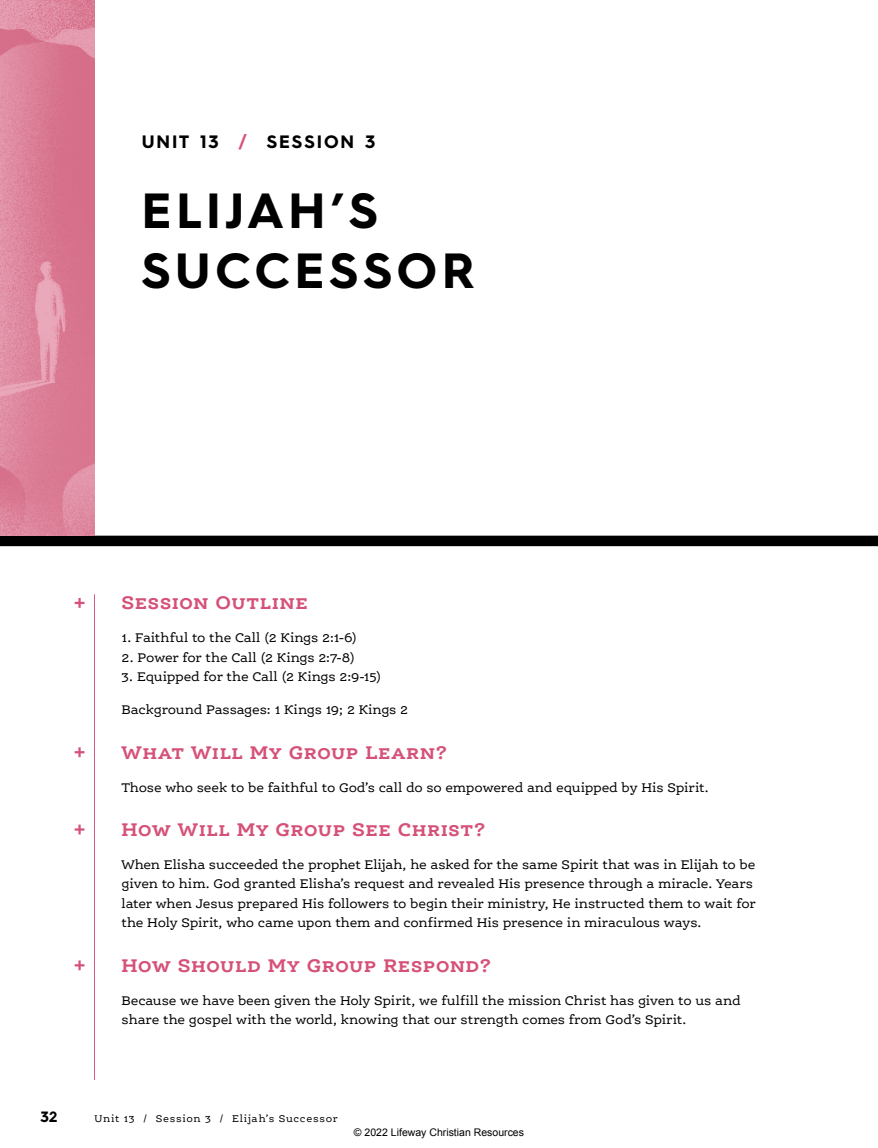
<style>
.page{position:relative;width:878px;height:1148px;background:#fff}
.page>*{position:absolute;margin:0;border:0;box-sizing:border-box;transform-origin:0 0}
.t1{font:700 49.5px/60px "Hurme Geometric Sans 4";letter-spacing:.095em;color:#000}
.t2{font:700 19.5px "Ernestine Pro";letter-spacing:.02em;color:#d55178}
.t3{font:700 18px "Hurme Geometric Sans 4";letter-spacing:.105em;color:#000}
.t4{font:700 15px "Hurme Geometric Sans 4";color:#000}
.t5{font:13.5px/19.5px "Ernestine Pro";letter-spacing:-.01em;color:#000}
.t6{font:10.5px "Ernestine Pro";letter-spacing:.065em;color:#000}
.t7{font:10.5px "Arial";color:#000}
.s1{color:#d55178}
</style>
<div class="page">
<div style="left:0;top:535px;width:878px;height:11px;background:#000"></div>
<img style="left:0;top:0;width:94px;height:535px">
<svg style="left:75px;top:598px;width:9px;height:10px"></svg>
<svg style="left:75px;top:747px;width:9px;height:10px"></svg>
<svg style="left:75px;top:824px;width:9px;height:10px"></svg>
<svg style="left:75px;top:960px;width:9px;height:10px"></svg>
<hr style="left:94px;top:594px;width:1px;height:485px;background:#d55178">
<h3 class="t3" style="left:142px;top:129px;width:235px">UNIT 13 <span class="s1">/</span> SESSION 3</h3>
<h1 class="t1" style="left:142px;top:180px;width:334px">ELIJAH’S<br>SUCCESSOR</h1>
<h2 class="t2" style="left:122px;top:590px;width:188px">Session Outline</h2>
<p class="t5" style="left:122px;top:628px;width:237px">1. Faithful to the Call (2 Kings 2:1-6)</p>
<p class="t5" style="left:122px;top:647px;width:235px">2. Power for the Call (2 Kings 2:7-8)</p>
<p class="t5" style="left:122px;top:667px;width:261px">3. Equipped for the Call (2 Kings 2:9-15)</p>
<p class="t5" style="left:122px;top:700px;width:288px">Background Passages: 1 Kings 19; 2 Kings 2</p>
<h2 class="t2" style="left:122px;top:739px;width:328px">What Will My Group Learn?</h2>
<p class="t5" style="left:122px;top:777px;width:588px">Those who seek to be faithful to God’s call do so empowered and equipped by His Spirit.</p>
<h2 class="t2" style="left:122px;top:816px;width:366px">How Will My Group See Christ?</h2>
<p class="t5" style="left:122px;top:854px;width:635px">When Elisha succeeded the prophet Elijah, he asked for the same Spirit that was in Elijah to be given to him. God granted Elisha’s request and revealed His presence through a miracle. Years later when Jesus prepared His followers to begin their ministry, He instructed them to wait for the Holy Spirit, who came upon them and confirmed His presence in miraculous ways.</p>
<h2 class="t2" style="left:122px;top:952px;width:372px">How Should My Group Respond?</h2>
<p class="t5" style="left:122px;top:990px;width:620px">Because we have been given the Holy Spirit, we fulfill the mission Christ has given to us and share the gospel with the world, knowing that our strength comes from God’s Spirit.</p>
<p class="t4" style="left:40px;top:1106px;width:18px">32</p>
<p class="t6" style="left:94px;top:1112px;width:244px">Unit 13 / Session 3 / Elijah’s Successor</p>
<p class="t7" style="left:354px;top:1125px;width:171px">© 2022 Lifeway Christian Resources</p>
</div>
